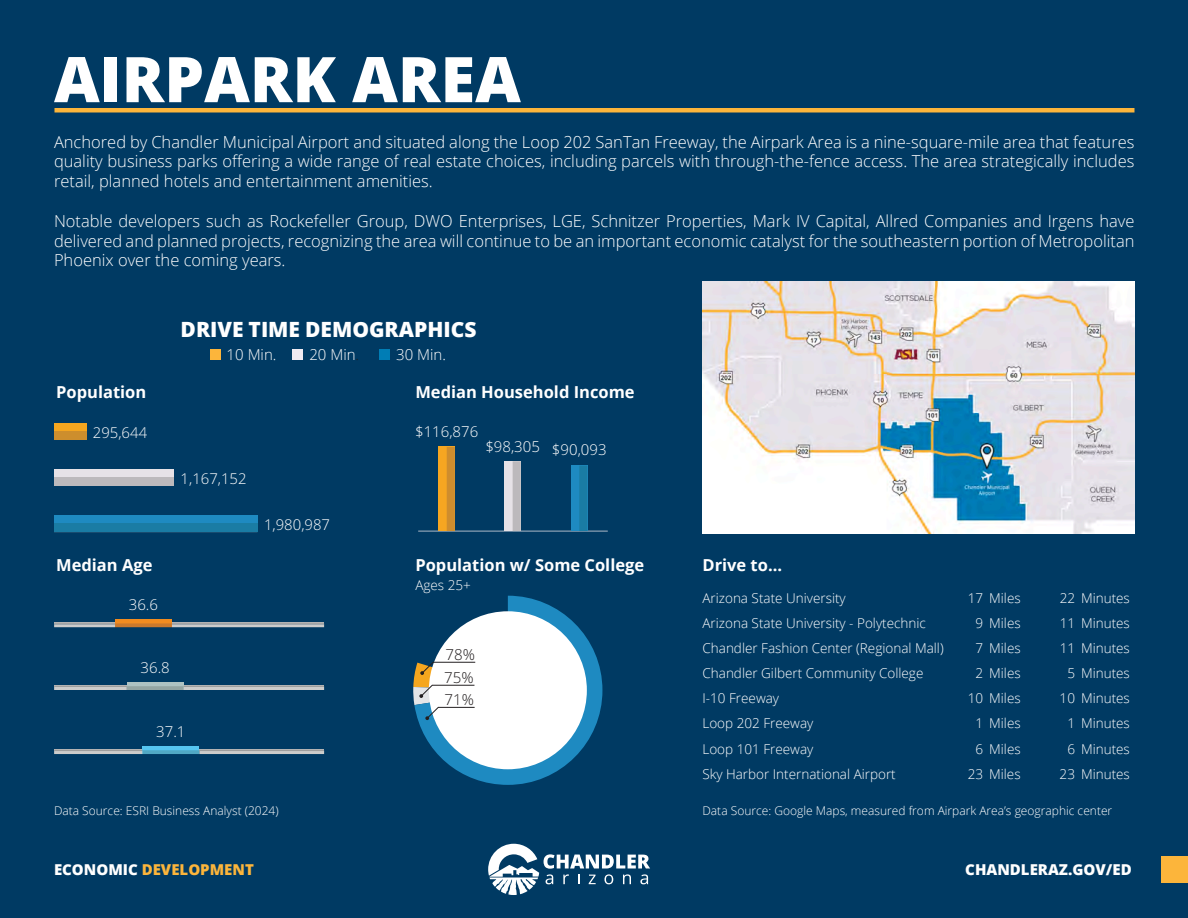
<style>
.page{position:relative;width:1188px;height:918px;background:#003a63}
.page>*{position:absolute;margin:0;border:0;box-sizing:border-box;transform-origin:0 0}
.Header_Style_45pt{font:800 63px "Open Sans";color:#fff}
.t1{font:800 21px "Open Sans";color:#fff}
.t2{font:300 16.5px/19.8px "Open Sans";color:#fff;text-align:justify}
.t3{font:700 16.5px "Open Sans";color:#fff}
.t4{font:300 15.15px/22.5px "Open Sans";color:#231f20;text-align:justify}
.t5{font:300 15px "Open Sans";color:#fff}
.t6{font:800 15px "Open Sans";color:#fcb53b}
.t7{font:800 15px "Open Sans";color:#fff}
.t8{font:300 14.85px "Open Sans";color:#fff}
.t9{font:300 13.5px "Open Sans";color:#fff}
.t10{font:300 12px "Open Sans";color:#fff}
.s1{color:#231f20}
.s2{color:#fff}
</style>
<div class="page">
<svg style="left:413px;top:596px;width:189px;height:189px"></svg>
<img style="left:702px;top:282px;width:432px;height:251px">
<div style="left:115px;top:620px;width:57px;height:7px;background:#f18c20"></div>
<svg style="left:54px;top:623px;width:270px;height:4px"></svg>
<hr style="left:54px;top:685px;width:270px;height:2px;background:#b3b3b3">
<div style="left:127px;top:682px;width:57px;height:8px;background:#aec2c2"></div>
<svg style="left:54px;top:686px;width:270px;height:4px"></svg>
<div style="left:143px;top:746px;width:56px;height:8px;background:#56c5f0"></div>
<svg style="left:54px;top:750px;width:270px;height:4px"></svg>
<div style="left:54px;top:424px;width:33px;height:16px;background:#f5a61f"></div>
<div style="left:54px;top:432px;width:33px;height:8px;background:#cd8e2d"></div>
<div style="left:54px;top:470px;width:120px;height:16px;background:#e6e2e7"></div>
<div style="left:54px;top:478px;width:120px;height:8px;background:#bcb9bc"></div>
<div style="left:54px;top:516px;width:203px;height:16px;background:#1e8ac1"></div>
<div style="left:54px;top:524px;width:203px;height:8px;background:#1a7ca4"></div>
<hr style="left:54px;top:108px;width:1080px;height:4px;background:#fcb53b">
<div style="left:210px;top:349px;width:11px;height:11px;background:#fcb53b"></div>
<div style="left:292px;top:349px;width:11px;height:11px;background:#efeaf2"></div>
<div style="left:380px;top:349px;width:10px;height:11px;background:#007db5"></div>
<svg style="left:488px;top:844px;width:162px;height:51px"></svg>
<div style="left:1161px;top:856px;width:27px;height:27px;background:#fcb53b"></div>
<hr style="left:418px;top:531px;width:190px;height:1px;background:#e6e2e7">
<div style="left:439px;top:447px;width:16px;height:84px;background:#f6a621"></div>
<svg style="left:447px;top:447px;width:8px;height:84px"></svg>
<div style="left:571px;top:466px;width:16px;height:65px;background:#1e8ac1"></div>
<svg style="left:579px;top:466px;width:8px;height:65px"></svg>
<div style="left:505px;top:461px;width:16px;height:70px;background:#e6e2e7"></div>
<svg style="left:513px;top:461px;width:8px;height:70px"></svg>
<p class="Header_Style_45pt" style="left:54px;top:31px;width:468px">AIRPARK AREA</p>
<p class="t2" style="left:54px;top:131px;width:1082px">Anchored by Chandler Municipal Airport and situated along the Loop 202 SanTan Freeway, the Airpark Area is a nine-square-mile area that features quality business parks offering a wide range of real estate choices, including parcels with through-the-fence access. The area strategically includes retail, planned hotels and entertainment amenities.</p>
<p class="t2" style="left:54px;top:210px;width:1082px">Notable developers such as Rockefeller Group, DWO Enterprises, LGE, Schnitzer Properties, Mark IV Capital, Allred Companies and Irgens have delivered and planned projects, recognizing the area will continue to be an important economic catalyst for the southeastern portion of Metropolitan Phoenix over the coming years.</p>
<p class="t1" style="left:181px;top:313px;width:297px">DRIVE TIME DEMOGRAPHICS</p>
<p class="t5" style="left:227px;top:344px;width:51px">10 Min.</p>
<p class="t5" style="left:309px;top:344px;width:51px">20 Min<span class="s1">.</span></p>
<p class="t5" style="left:396px;top:344px;width:51px">30 Min.</p>
<p class="t3" style="left:56px;top:381px;width:92px">Population</p>
<p class="t3" style="left:415px;top:380px;width:221px">Median Household Income</p>
<p class="t8" style="left:93px;top:423px;width:56px">295,644</p>
<p class="t8" style="left:181px;top:469px;width:68px">1,167,152</p>
<p class="t8" style="left:264px;top:514px;width:68px">1,980,987</p>
<p class="t5" style="left:415px;top:421px;width:65px">$116,876</p>
<p class="t5" style="left:485px;top:438px;width:123px">$98,305 $90,093</p>
<p class="t3" style="left:56px;top:553px;width:98px">Median Age</p>
<p class="t3" style="left:415px;top:553px;width:230px">Population w/ Some College</p>
<p class="t5" style="left:129px;top:594px;width:31px">36.6</p>
<p class="t5" style="left:141px;top:657px;width:31px">36.8</p>
<p class="t5" style="left:156px;top:721px;width:31px">37.1</p>
<p class="t10" style="left:54px;top:803px;width:226px">Data Source: ESRI Business Analyst (2024)</p>
<p class="t9" style="left:415px;top:576px;width:57px">Ages 25+</p>
<p class="t4" style="left:444px;top:643px;width:33px">78% 75% 71%</p>
<p class="t3" style="left:702px;top:553px;width:81px">Drive to...</p>
<p class="t9" style="left:702px;top:589px;width:145px">Arizona State University</p>
<p class="t9" style="left:968px;top:589px;width:54px">17 Miles</p>
<p class="t9" style="left:1060px;top:589px;width:72px">22 Minutes</p>
<p class="t9" style="left:702px;top:614px;width:225px">Arizona State University - Polytechnic</p>
<p class="t9" style="left:976px;top:614px;width:47px">9 Miles</p>
<p class="t9" style="left:1060px;top:614px;width:72px">11 Minutes</p>
<p class="t9" style="left:702px;top:639px;width:243px">Chandler Fashion Center (Regional Mall)</p>
<p class="t9" style="left:976px;top:639px;width:47px">7 Miles</p>
<p class="t9" style="left:1060px;top:639px;width:72px">11 Minutes</p>
<p class="t9" style="left:702px;top:664px;width:222px">Chandler Gilbert Community College</p>
<p class="t9" style="left:976px;top:664px;width:47px">2 Miles</p>
<p class="t9" style="left:1067px;top:664px;width:64px">5 Minutes</p>
<p class="t9" style="left:702px;top:689px;width:78px">I-10 Freeway</p>
<p class="t9" style="left:968px;top:689px;width:54px">10 Miles</p>
<p class="t9" style="left:1060px;top:689px;width:72px">10 Minutes</p>
<p class="t9" style="left:702px;top:714px;width:112px">Loop 202 Freeway</p>
<p class="t9" style="left:976px;top:714px;width:47px">1 Miles</p>
<p class="t9" style="left:1067px;top:714px;width:64px">1 Minutes</p>
<p class="t9" style="left:702px;top:739px;width:112px">Loop 101 Freeway</p>
<p class="t9" style="left:976px;top:739px;width:47px">6 Miles</p>
<p class="t9" style="left:1067px;top:739px;width:64px">6 Minutes</p>
<p class="t9" style="left:702px;top:764px;width:195px">Sky Harbor International Airport</p>
<p class="t9" style="left:968px;top:764px;width:54px">23 Miles</p>
<p class="t9" style="left:1060px;top:764px;width:72px">23 Minutes</p>
<p class="t10" style="left:702px;top:803px;width:411px">Data Source: Google Maps, measured from Airpark Area’s geographic center</p>
<p class="t6" style="left:54px;top:858px;width:201px"><span class="s2">ECONOMIC</span> DEVELOPMENT</p>
<p class="t7" style="left:965px;top:858px;width:168px">CHANDLERAZ.GOV/ED</p>
</div>
